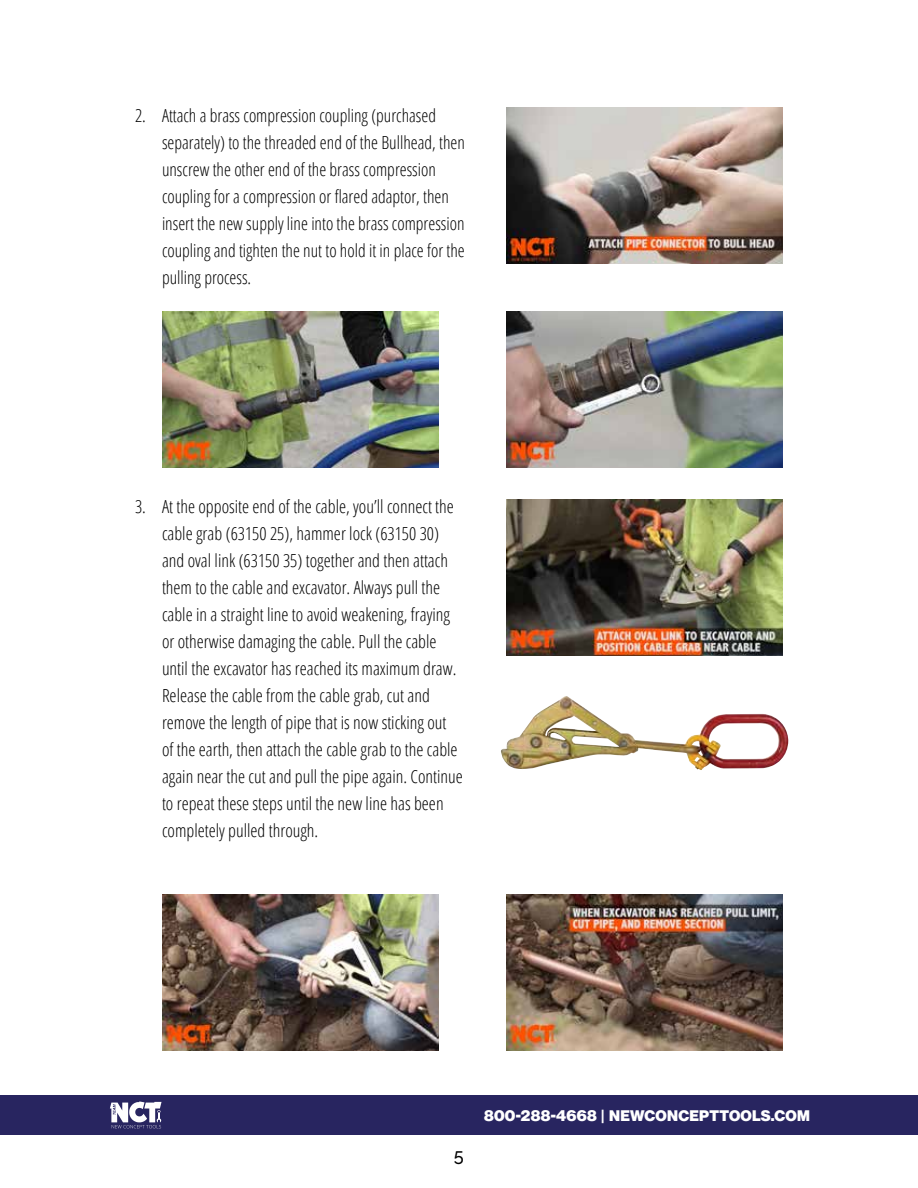
<style>
.page{position:relative;width:918px;height:1188px;background:#fff}
.page>*{position:absolute;margin:0;border:0;box-sizing:border-box;transform-origin:0 0}
.t1{font:300 condensed 18px/27px "Open Sans";color:#000}
.t2{font:500 18px "Raleway";color:#000}
.t3{font:15px "N Haas Grotesk DS Pro 95 Blk";letter-spacing:.015em;color:#fff}
</style>
<div class="page">
<img style="left:506px;top:108px;width:277px;height:156px">
<img style="left:162px;top:312px;width:277px;height:155px">
<img style="left:506px;top:312px;width:277px;height:155px">
<img style="left:506px;top:500px;width:277px;height:155px">
<img style="left:162px;top:895px;width:277px;height:156px">
<img style="left:506px;top:895px;width:277px;height:156px">
<img style="left:501px;top:696px;width:288px;height:74px">
<div style="left:0;top:1095px;width:918px;height:40px;background:#282560"></div>
<svg style="left:110px;top:1101px;width:52px;height:27px"></svg>
<p class="t1" style="left:162px;top:101px;width:305px;text-indent:-27px">2. Attach a brass compression coupling (purchased separately) to the threaded end of the Bullhead, then unscrew the other end of the brass compression coupling for a compression or flared adaptor, then insert the new supply line into the brass compression coupling and tighten the nut to hold it in place for the pulling process.</p>
<p class="t1" style="left:162px;top:493px;width:302px;text-indent:-27px">3. At the opposite end of the cable, you’ll connect the cable grab (63150 25), hammer lock (63150 30) and oval link (63150 35) together and then attach them to the cable and excavator. Always pull the cable in a straight line to avoid weakening, fraying or otherwise damaging the cable. Pull the cable until the excavator has reached its maximum draw.<br>Release the cable from the cable grab, cut and remove the length of pipe that is now sticking out<br>of the earth, then attach the cable grab to the cable again near the cut and pull the pipe again. Continue to repeat these steps until the new line has been completely pulled through.</p>
<p class="t2" style="left:454px;top:1148px;width:12px">5</p>
<p class="t3" style="left:484px;top:1107px;width:327px">800-288-4668 | NEWCONCEPTTOOLS.COM</p>
</div>
